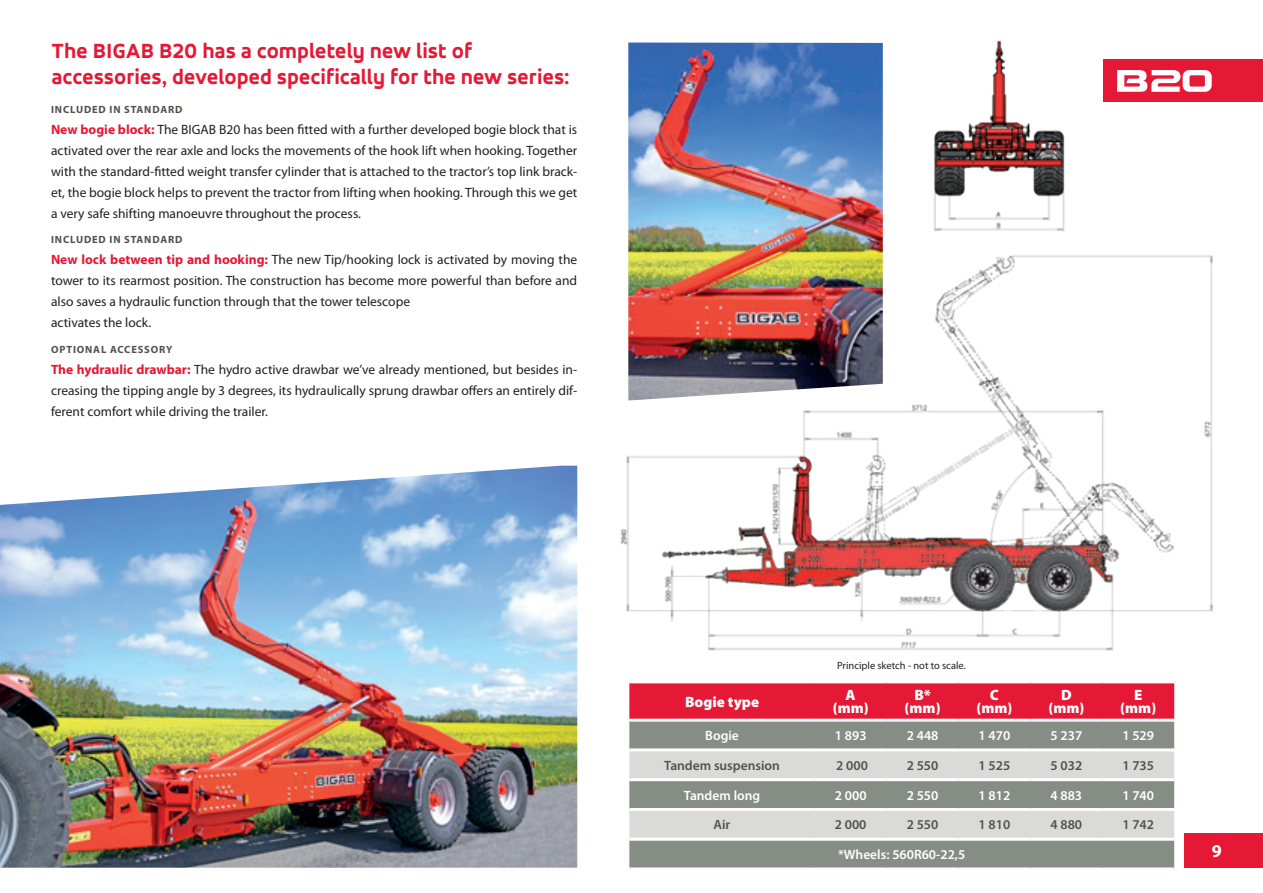
<style>
.page{position:relative;width:1263px;height:893px;background:#fff}
.page>*{position:absolute;margin:0;border:0;box-sizing:border-box;transform-origin:0 0}
.t1{font:700 21.75px/26.1px "Accord Alternate W00 Xtra";color:#e51836}
.t2{font:700 18px "Myriad Pro";color:#fff}
.t3{font:900 15px/13.5px "Myriad Pro";color:#fff;text-align:center}
.t4{font:13.5px/21px "Myriad Pro";color:#231f20;text-align:justify}
.t5{font:600 13.5px "Myriad Pro";color:#fff}
.t6{font:600 13.5px "Myriad Pro";color:#50534b}
.t7{font:700 10.5px "Myriad Pro";letter-spacing:.08em;color:#50534b}
.t8{font:10.5px "Myriad Pro";color:#231f20}
.s1{font-weight:700;color:#e51836}
</style>
<div class="page">
<div style="left:1184px;top:833px;width:79px;height:35px;background:#e51836"></div>
<div style="left:629px;top:683px;width:545px;height:36px;background:#e51836"></div>
<div style="left:629px;top:722px;width:545px;height:145px;background:#868d84"></div>
<svg style="left:629px;top:751px;width:545px;height:87px;background:#bec1bc"></svg>
<hr style="left:629px;top:748px;width:186px;height:3px;background:#fff">
<hr style="left:815px;top:748px;width:72px;height:3px;background:#fff">
<hr style="left:887px;top:748px;width:71px;height:3px;background:#fff">
<hr style="left:958px;top:748px;width:72px;height:3px;background:#fff">
<hr style="left:1030px;top:748px;width:72px;height:3px;background:#fff">
<hr style="left:1102px;top:748px;width:72px;height:3px;background:#fff">
<hr style="left:629px;top:778px;width:186px;height:3px;background:#fff">
<hr style="left:815px;top:778px;width:72px;height:3px;background:#fff">
<hr style="left:887px;top:778px;width:71px;height:3px;background:#fff">
<hr style="left:958px;top:778px;width:72px;height:3px;background:#fff">
<hr style="left:1030px;top:778px;width:72px;height:3px;background:#fff">
<hr style="left:1102px;top:778px;width:72px;height:3px;background:#fff">
<hr style="left:629px;top:808px;width:186px;height:3px;background:#fff">
<hr style="left:815px;top:808px;width:72px;height:3px;background:#fff">
<hr style="left:887px;top:808px;width:71px;height:3px;background:#fff">
<hr style="left:958px;top:808px;width:72px;height:3px;background:#fff">
<hr style="left:1030px;top:808px;width:72px;height:3px;background:#fff">
<hr style="left:1102px;top:808px;width:72px;height:3px;background:#fff">
<hr style="left:629px;top:838px;width:186px;height:3px;background:#fff">
<hr style="left:815px;top:838px;width:72px;height:3px;background:#fff">
<hr style="left:887px;top:838px;width:71px;height:3px;background:#fff">
<hr style="left:958px;top:838px;width:72px;height:3px;background:#fff">
<hr style="left:1030px;top:838px;width:72px;height:3px;background:#fff">
<hr style="left:1102px;top:838px;width:72px;height:3px;background:#fff">
<img style="left:628px;top:43px;width:255px;height:202px">
<div style="left:1103px;top:59px;width:160px;height:43px;background:#e51836"></div>
<svg style="left:1117px;top:70px;width:95px;height:22px"></svg>
<img style="left:0;top:466px;width:577px;height:402px">
<img style="left:620px;top:245px;width:593px;height:406px">
<img style="left:924px;top:40px;width:165px;height:206px">
<h1 class="t1" style="left:52px;top:37px;width:520px">The BIGAB B20 has a completely new list of accessories, developed specifically for the new series:</h1>
<p class="t7" style="left:51px;top:103px;width:133px">INCLUDED IN STANDARD</p>
<p class="t4" style="left:51px;top:119px;width:528px"><span class="s1">New bogie block:</span> The BIGAB B20 has been fitted with a further developed bogie block that is activated over the rear axle and locks the movements of the hook lift when hooking. Together with the standard-fitted weight transfer cylinder that is attached to the tractor’s top link brack&shy;et, the bogie block helps to prevent the tractor from lifting when hooking. Through this we get a very safe shifting manoeuvre throughout the process.</p>
<p class="t7" style="left:51px;top:233px;width:133px">INCLUDED IN STANDARD</p>
<p class="t4" style="left:51px;top:249px;width:528px;text-align:left"><span class="s1">New lock between tip and hooking:</span> The new Tip/hooking lock is activated by moving the tower to its rearmost position. The construction has become more powerful than before and also saves a hydraulic function through that the tower telescope<br>activates the lock.</p>
<p class="t7" style="left:51px;top:342px;width:123px">OPTIONAL ACCESSORY</p>
<p class="t4" style="left:51px;top:358px;width:528px"><span class="s1">The hydraulic drawbar:</span> The hydro active drawbar we’ve already mentioned, but besides in&shy;creasing the tipping angle by 3 degrees, its hydraulically sprung drawbar offers an entirely dif&shy;ferent comfort while driving the trailer.</p>
<p class="t8" style="left:837px;top:659px;width:130px">Principle sketch - not to scale.</p>
<p class="t3" style="left:685px;top:694px;width:76px">Bogie type</p>
<p class="t3" style="left:833px;top:687px;width:37px">A (mm)</p>
<p class="t3" style="left:905px;top:687px;width:37px">B* (mm)</p>
<p class="t3" style="left:976px;top:687px;width:37px">C (mm)</p>
<p class="t3" style="left:1048px;top:687px;width:37px">D (mm)</p>
<p class="t3" style="left:1120px;top:687px;width:37px">E (mm)</p>
<p class="t5" style="left:705px;top:727px;width:35px">Bogie</p>
<p class="t5" style="left:835px;top:727px;width:33px">1 893</p>
<p class="t5" style="left:907px;top:727px;width:33px">2 448</p>
<p class="t5" style="left:978px;top:727px;width:33px">1 470</p>
<p class="t5" style="left:1050px;top:727px;width:33px">5 237</p>
<p class="t5" style="left:1122px;top:727px;width:33px">1 529</p>
<p class="t6" style="left:664px;top:757px;width:117px">Tandem suspension</p>
<p class="t6" style="left:836px;top:757px;width:33px">2 000</p>
<p class="t6" style="left:907px;top:757px;width:33px">2 550</p>
<p class="t6" style="left:978px;top:757px;width:33px">1 525</p>
<p class="t6" style="left:1050px;top:757px;width:33px">5 032</p>
<p class="t6" style="left:1122px;top:757px;width:33px">1 735</p>
<p class="t5" style="left:684px;top:786px;width:78px">Tandem long</p>
<p class="t5" style="left:835px;top:786px;width:33px">2 000</p>
<p class="t5" style="left:907px;top:786px;width:33px">2 550</p>
<p class="t5" style="left:978px;top:786px;width:33px">1 812</p>
<p class="t5" style="left:1050px;top:786px;width:33px">4 883</p>
<p class="t5" style="left:1122px;top:786px;width:33px">1 740</p>
<p class="t6" style="left:714px;top:816px;width:18px">Air</p>
<p class="t6" style="left:835px;top:816px;width:33px">2 000</p>
<p class="t6" style="left:907px;top:816px;width:33px">2 550</p>
<p class="t6" style="left:978px;top:816px;width:33px">1 810</p>
<p class="t6" style="left:1050px;top:816px;width:33px">4 880</p>
<p class="t6" style="left:1122px;top:816px;width:33px">1 742</p>
<p class="t5" style="left:838px;top:846px;width:129px">*Wheels: 560R60-22,5</p>
<h2 class="t2" style="left:1212px;top:839px;width:11px">9</h2>
</div>
